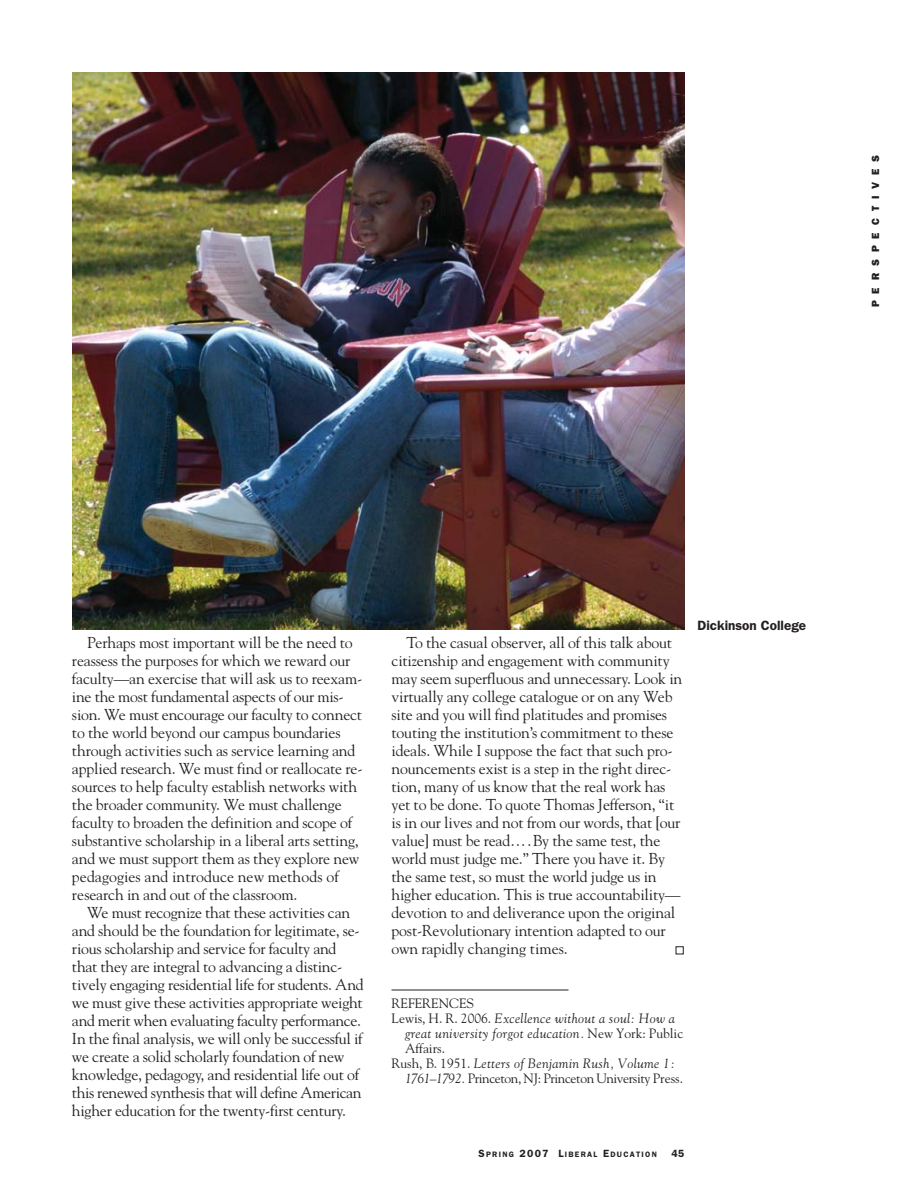
<style>
.page{position:relative;width:918px;height:1188px;background:#fff}
.page>*{position:absolute;margin:0;border:0;box-sizing:border-box;transform-origin:0 0}
.t1{font:15.75px/18px "Goudy";letter-spacing:-.01em;color:#231f20}
.t2{font:italic 13.5px "Goudy";letter-spacing:.03em;color:#231f20}
.t3{font:13.5px "Goudy";letter-spacing:-.03em;color:#231f20}
.t4{font:13.5px "Goudy";color:#231f20}
.t5{font:600 13.5px "Franklin Gothic";color:#231f20}
.t6{font:800 10.5px "Franklin Gothic";letter-spacing:.66em;color:#231f20}
.t7{font:600 10.5px "Franklin Gothic";color:#231f20}
.t8{font:10.5px "Zapf Dingbats";color:#fff}
.t9{font:600 7.8px "Franklin Gothic";letter-spacing:.16em;color:#231f20}
.s1{font-style:normal}
.s2{font-style:italic}
.s3{font-size:10.5px}
</style>
<div class="page">
<hr style="left:392px;top:990px;width:176px;height:1px;background:#231f20">
<img style="left:72px;top:72px;width:612px;height:557px">
<p class="t6" style="left:872px;top:307px;width:154px;rotate:-90deg">PERSPECTIVES</p>
<p class="t1" style="left:72px;top:635px;width:292px;text-indent:15px">Perhaps most important will be the need to reassess the purposes for which we reward our faculty—an exercise that will ask us to reexam&shy;ine the most fundamental aspects of our mis&shy;sion. We must encourage our faculty to connect to the world beyond our campus boundaries through activities such as service learning and applied research. We must find or reallocate re&shy;sources to help faculty establish networks with the broader community. We must challenge faculty to broaden the definition and scope of substantive scholarship in a liberal arts setting, and we must support them as they explore new pedagogies and introduce new methods of research in and out of the classroom.</p>
<p class="t1" style="left:72px;top:905px;width:293px;text-indent:15px">We must recognize that these activities can and should be the foundation for legitimate, se&shy;rious scholarship and service for faculty and that they are integral to advancing a distinc&shy;tively engaging residential life for students. And we must give these activities appropriate weight and merit when evaluating faculty performance.<br>In the final analysis, we will only be successful if we create a solid scholarly foundation of new knowledge, pedagogy, and residential life out of this renewed synthesis that will define American higher education for the twenty-first century.</p>
<p class="t1" style="left:391px;top:635px;width:292px;text-indent:15px">To the casual observer, all of this talk about citizenship and engagement with community may seem superfluous and unnecessary. Look in virtually any college catalogue or on any Web site and you will find platitudes and promises touting the institution’s commitment to these ideals. While I suppose the fact that such pro&shy;nouncements exist is a step in the right direc&shy;tion, many of us know that the real work has yet to be done. To quote Thomas Jefferson, “it is in our lives and not from our words, that [our value] must be read….By the same test, the world must judge me.” There you have it. By the same test, so must the world judge us in higher education. This is true accountability— devotion to and deliverance upon the original post-Revolutionary intention adapted to our own rapidly changing times.</p>
<p class="t8" style="left:676px;top:945px;width:9px">■</p>
<p class="t5" style="left:698px;top:621px;width:110px">Dickinson College</p>
<p class="t4" style="left:392px;top:998px;width:84px">REFERENCES</p>
<p class="t2" style="left:392px;top:1013px;width:285px"><span class="s1">Lewis, H. R. 2006.</span> Excellence without a soul: How a</p>
<p class="t2" style="left:405px;top:1028px;width:280px">great university forgot education. <span class="s1">New York: Public</span></p>
<p class="t4" style="left:405px;top:1043px;width:42px">Affairs.</p>
<p class="t2" style="left:392px;top:1058px;width:285px"><span class="s1">Rush, B. 1951.</span> Letters of Benjamin Rush, Volume 1:</p>
<p class="t3" style="left:405px;top:1073px;width:280px"><span class="s2">1761–1792.</span> Princeton, NJ: Princeton University Press.</p>
<p class="t9" style="left:479px;top:1151px;width:180px"><span class="s3">S</span>PRING <span class="s3">2007 L</span>IBERAL <span class="s3">E</span>DUCATION</p>
<p class="t7" style="left:671px;top:1150px;width:14px">45</p>
</div>
